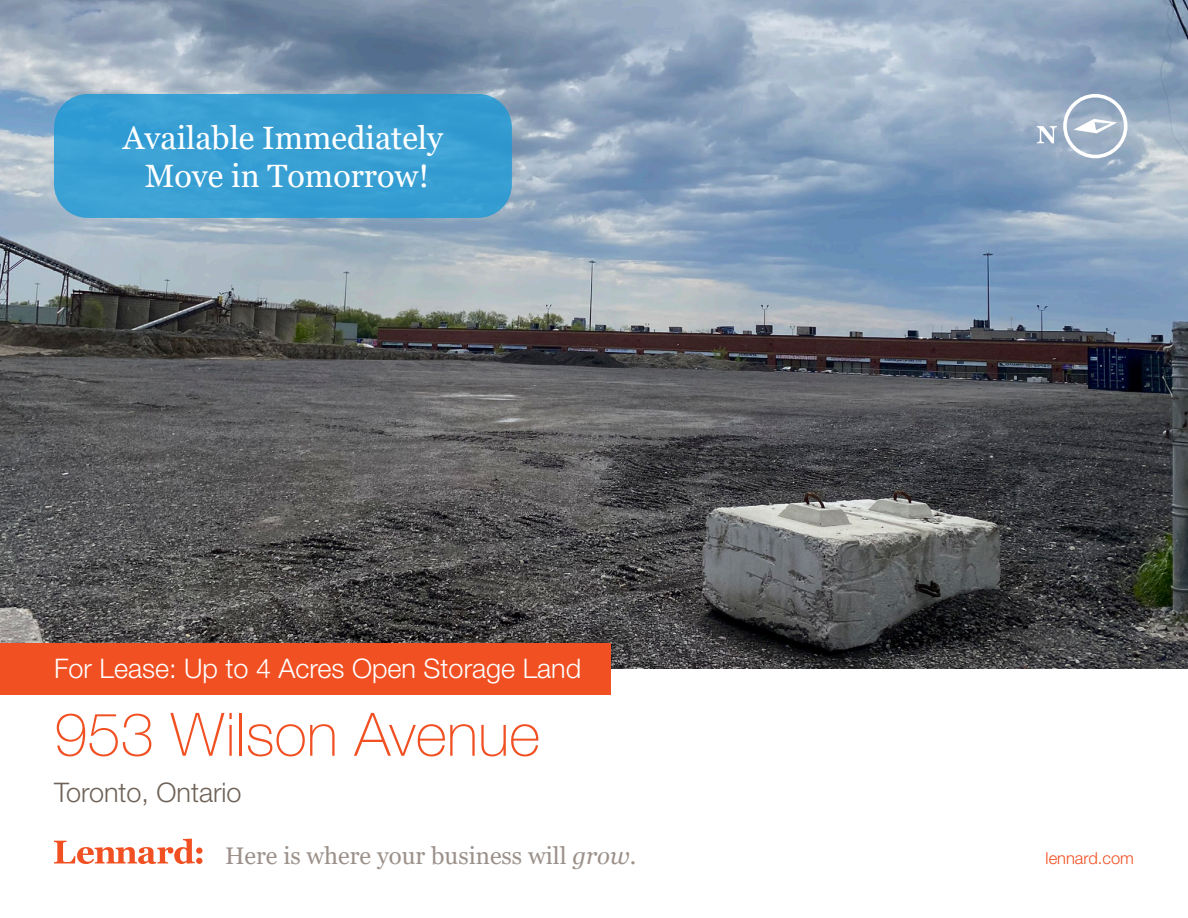
<style>
.page{position:relative;width:1188px;height:918px;background:#fff}
.page>*{position:absolute;margin:0;border:0;box-sizing:border-box;transform-origin:0 0}
.Heading_1{font:100 60px "Helvetica Neue LT Std";color:#f05022}
.Subheading_1{font:32.25px "Georgia";color:#fff}
.Subheading_1-2{font:300 27px "Helvetica Neue LT Std";color:#fff}
.Heading_1-2{font:300 27px "Helvetica Neue LT Std";color:#6f6359}
.t1{font:24px "Georgia";color:#9c918a}
.t2{font:300 16.5px "Helvetica Neue LT Std";color:#f05022}
.s1{font-style:italic}
</style>
<div class="page">
<svg style="left:54px;top:839px;width:148px;height:25px"></svg>
<img style="left:0;top:0;width:1188px;height:669px">
<div style="left:0;top:643px;width:610px;height:51px;background:#f05022"></div>
<div style="left:54px;top:94px;width:458px;height:124px;background:#389fd3;border-radius:34px"></div>
<svg style="left:1063px;top:94px;width:65px;height:64px"></svg>
<svg style="left:1037px;top:126px;width:20px;height:17px"></svg>
<p class="Subheading_1" style="left:123px;top:118px;width:322px">Available Immediately</p>
<p class="Subheading_1" style="left:145px;top:157px;width:286px">Move in Tomorrow!</p>
<p class="Subheading_1-2" style="left:54px;top:652px;width:529px">For Lease: Up to 4 Acres Open Storage Land</p>
<p class="Heading_1" style="left:54px;top:700px;width:488px">953 Wilson Avenue</p>
<p class="Heading_1-2" style="left:54px;top:776px;width:189px">Toronto, Ontario</p>
<p class="t1" style="left:225px;top:841px;width:413px">Here is where your business will <span class="s1">grow</span>.</p>
<p class="t2" style="left:1046px;top:848px;width:90px">lennard.com</p>
</div>
